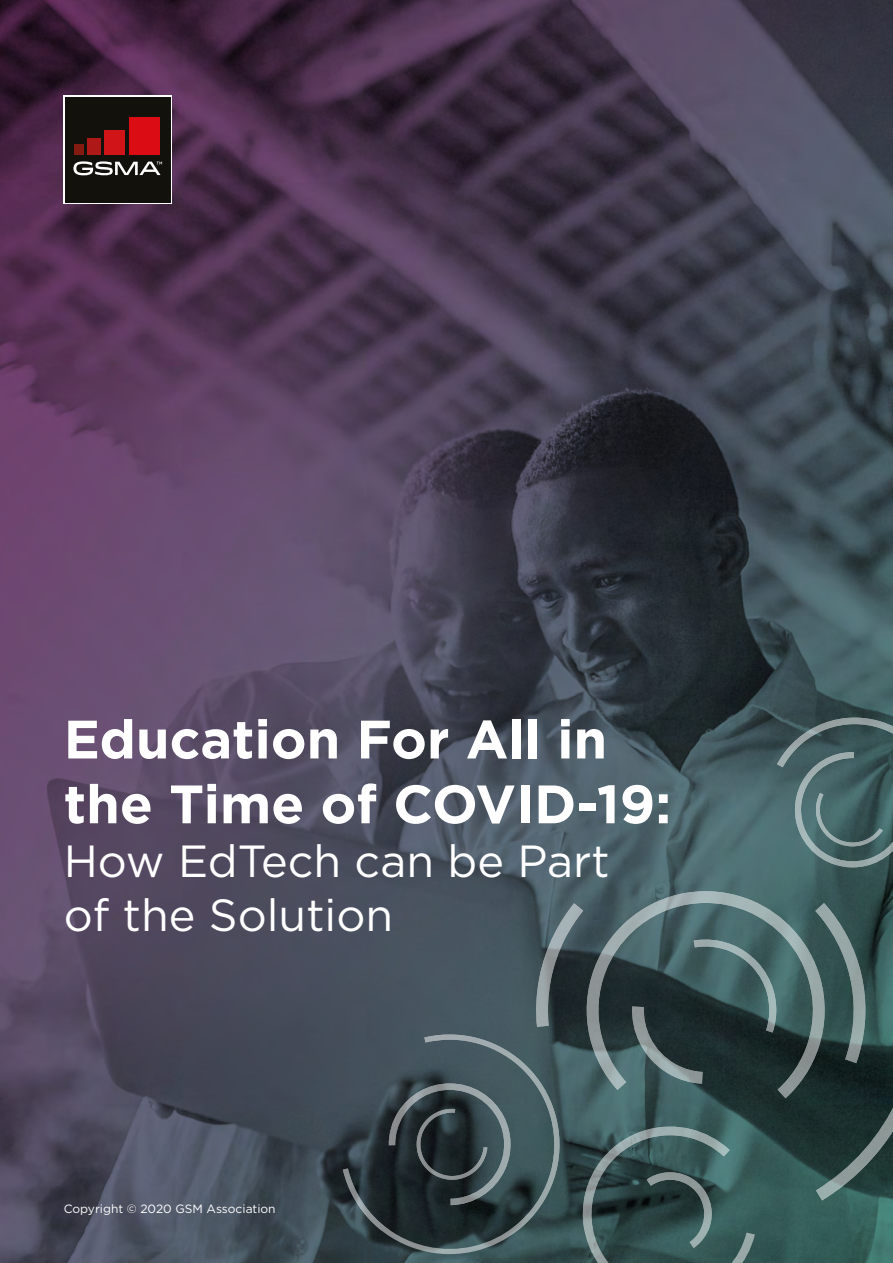
<style>
.page{position:relative;width:893px;height:1263px;background:#fff}
.page>*{position:absolute;margin:0;border:0;box-sizing:border-box;transform-origin:0 0}
.t1{font:700 54px/64.8px "Gotham";color:#fff}
.t2{font:45px/54px "Gotham";color:#fff}
.t3{font:12px "Gotham";color:#fff}
</style>
<div class="page">
<img style="left:0;top:0;width:893px;height:1263px">
<svg style="left:343px;top:1032px;width:223px;height:222px;background:#3d4f52"></svg>
<svg style="left:584px;top:891px;width:243px;height:207px;background:#4e6567"></svg>
<svg style="left:631px;top:938px;width:146px;height:146px;background:#374d4e"></svg>
<svg style="left:534px;top:903px;width:49px;height:124px;background:#4b595e"></svg>
<svg style="left:815px;top:903px;width:78px;height:297px;background:#37504e"></svg>
<svg style="left:777px;top:715px;width:116px;height:160px;background:#4c686a"></svg>
<svg style="left:582px;top:1125px;width:173px;height:138px;background:#405c5b"></svg>
<svg style="left:343px;top:1034px;width:223px;height:196px;background:#3b4a4f"></svg>
<div style="left:64px;top:96px;width:108px;height:108px;background:#13110c"></div>
<svg style="left:73px;top:161px;width:89px;height:14px"></svg>
<div style="left:74px;top:144px;width:9px;height:11px;background:#851a11"></div>
<div style="left:87px;top:138px;width:14px;height:17px;background:#ae1917"></div>
<div style="left:104px;top:130px;width:21px;height:25px;background:#d01417"></div>
<div style="left:129px;top:118px;width:31px;height:37px;background:#dc0c15"></div>
<p class="t1" style="left:64px;top:707px;width:609px">Education For All in the Time of COVID-19:</p>
<p class="t2" style="left:64px;top:833px;width:547px">How EdTech can be Part of the Solution</p>
<p class="t3" style="left:64px;top:1201px;width:213px">Copyright © 2020 GSM Association</p>
</div>
